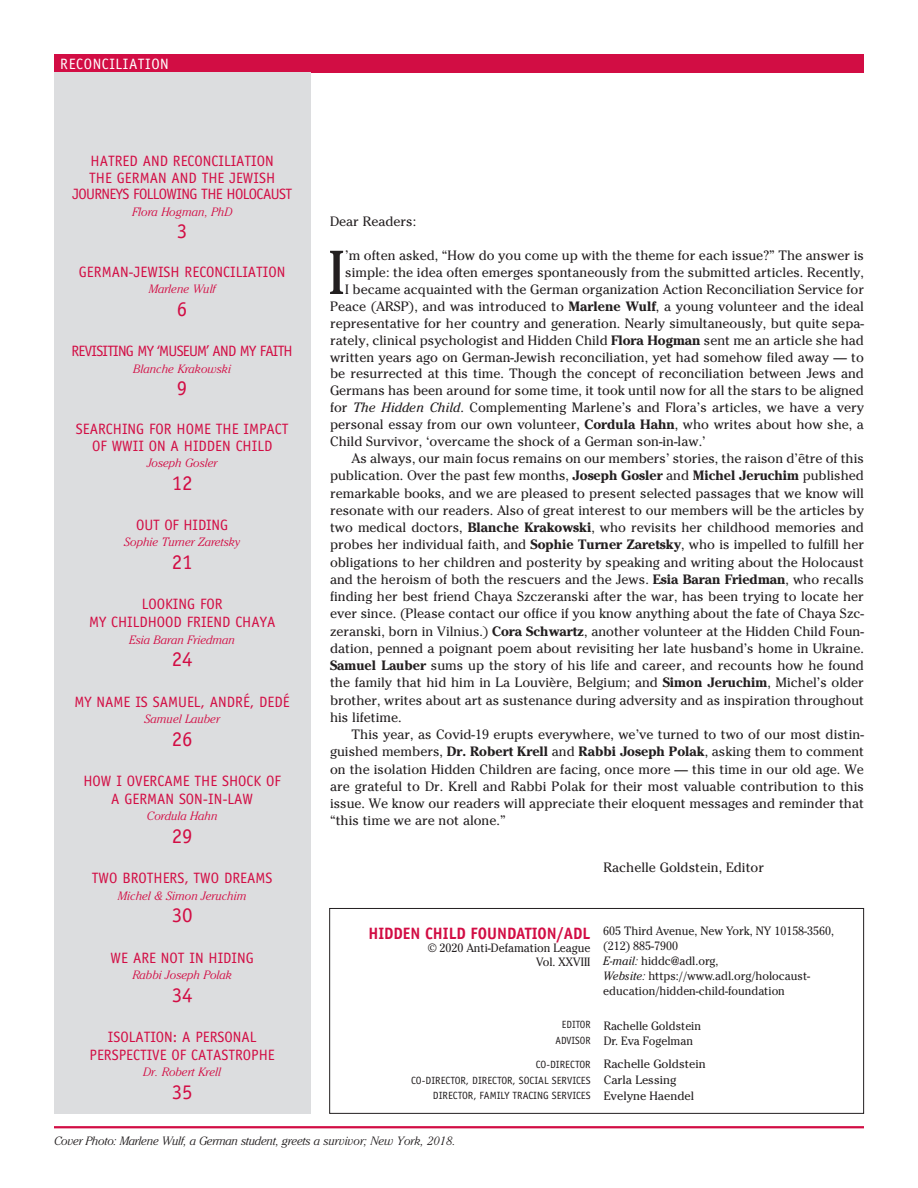
<style>
.page{position:relative;width:918px;height:1188px;background:#fff}
.page>*{position:absolute;margin:0;border:0;box-sizing:border-box;transform-origin:0 0}
.t1{font:61.5px "Cheltenham";color:#231f20}
.t2{font:21px "Officina Sans Std";color:#d20d44}
.t3{font:700 16.5px "Officina Sans Std";color:#d20d44;scale:.96 1}
.t4{font:15px/16.5px "Officina Sans Std";color:#d20d44;text-align:center}
.t5{font:15px "Officina Sans Std";letter-spacing:-.05em;color:#d20d44}
.t6{font:15px "Officina Sans Std";letter-spacing:.04em;color:#fff}
.t7{font:13.5px "Cheltenham";color:#231f20}
.t8{font:12px/15px "Cheltenham";color:#231f20;scale:.96 1}
.t9{font:italic 300 12px "Cheltenham";color:#d20d44}
.t10{font:italic 300 12px "Cheltenham";letter-spacing:-.02em;color:#231f20}
.t11{font:12px/15.9px "Cheltenham";color:#231f20}
.t12{font:10.5px/15.8px "Officina Sans Std";color:#231f20;text-align:right}
.t13{font:10.5px/15.8px "Officina Sans Std";color:#231f20;text-align:right;scale:.96 1}
.s1{font-weight:700}
.s2{font-style:italic}
</style>
<div class="page">
<div style="left:54px;top:54px;width:810px;height:18px;background:#d20d44"></div>
<hr style="left:54px;top:1126px;width:810px;height:2px;background:#d20d44">
<div style="left:54px;top:72px;width:256px;height:1042px;background:#dcdddf"></div>
<div style="left:329px;top:908px;width:535px;height:206px;border:1px solid #231f20"></div>
<p class="t6" style="left:60px;top:55px;width:110px">RECONCILIATION</p>
<p class="t4" style="left:72px;top:153px;width:221px">HATRED AND RECONCILIATION<br>THE GERMAN AND THE JEWISH<br>JOURNEYS FOLLOWING THE HOLOCAUST</p>
<p class="t9" style="left:132px;top:205px;width:102px">Flora Hogman, PhD</p>
<h2 class="t2" style="left:177px;top:219px;width:12px">3</h2>
<p class="t4" style="left:79px;top:264px;width:208px">GERMAN-JEWISH RECONCILIATION</p>
<p class="t9" style="left:149px;top:283px;width:68px">Marlene Wulf</p>
<h2 class="t2" style="left:177px;top:297px;width:12px">6</h2>
<p class="t5" style="left:72px;top:342px;width:223px">REVISITING MY ‘MUSEUM’ AND MY FAITH</p>
<p class="t9" style="left:133px;top:362px;width:99px">Blanche Krakowski</p>
<h2 class="t2" style="left:177px;top:376px;width:12px">9</h2>
<p class="t4" style="left:76px;top:421px;width:214px">SEARCHING FOR HOME THE IMPACT<br>OF WWII ON A HIDDEN CHILD</p>
<p class="t9" style="left:147px;top:456px;width:72px">Joseph Gosler</p>
<h2 class="t2" style="left:172px;top:470px;width:22px">12</h2>
<p class="t4" style="left:136px;top:517px;width:93px">OUT OF HIDING</p>
<p class="t9" style="left:124px;top:536px;width:118px">Sophie Turner Zaretsky</p>
<h2 class="t2" style="left:172px;top:550px;width:22px">21</h2>
<p class="t4" style="left:89px;top:595px;width:188px;line-height:18px">LOOKING FOR<br>MY CHILDHOOD FRIEND CHAYA</p>
<p class="t9" style="left:129px;top:633px;width:107px">Esia Baran Friedman</p>
<h2 class="t2" style="left:172px;top:647px;width:22px">24</h2>
<p class="t4" style="left:75px;top:693px;width:217px">MY NAME IS SAMUEL, ANDRÉ, DEDÉ</p>
<p class="t9" style="left:145px;top:712px;width:77px">Samuel Lauber</p>
<h2 class="t2" style="left:172px;top:726px;width:22px">26</h2>
<p class="t4" style="left:83px;top:772px;width:199px;line-height:18px">HOW I OVERCAME THE SHOCK OF<br>A GERMAN SON-IN-LAW</p>
<p class="t9" style="left:147px;top:810px;width:72px">Cordula Hahn</p>
<h2 class="t2" style="left:172px;top:824px;width:22px">29</h2>
<p class="t4" style="left:92px;top:870px;width:182px">TWO BROTHERS, TWO DREAMS</p>
<p class="t9" style="left:118px;top:889px;width:130px">Michel &amp; Simon Jeruchim</p>
<h2 class="t2" style="left:172px;top:903px;width:22px">30</h2>
<p class="t4" style="left:111px;top:949px;width:145px">WE ARE NOT IN HIDING</p>
<p class="t9" style="left:132px;top:968px;width:101px">Rabbi Joseph Polak</p>
<h2 class="t2" style="left:172px;top:982px;width:22px">34</h2>
<p class="t4" style="left:90px;top:1028px;width:187px;line-height:18px">ISOLATION: A PERSONAL<br>PERSPECTIVE OF CATASTROPHE</p>
<p class="t9" style="left:143px;top:1066px;width:79px">Dr. Robert Krell</p>
<h2 class="t2" style="left:172px;top:1080px;width:22px">35</h2>
<p class="t7" style="left:330px;top:214px;width:88px">Dear Readers:</p>
<h1 class="t1" style="left:328px;top:237px;width:19px">I</h1>
<p class="t7" style="left:345px;top:248px;width:520px">’m often asked, “How do you come up with the theme for each issue?” The answer is</p>
<p class="t7" style="left:345px;top:265px;width:520px">simple: the idea often emerges spontaneously from the submitted articles. Recently,</p>
<p class="t7" style="left:345px;top:281px;width:520px">I became acquainted with the German organization Action Reconciliation Service for</p>
<p class="t7" style="left:330px;top:298px;width:535px">Peace (ARSP), and was introduced to <span class="s1">Marlene Wulf</span>, a young volunteer and the ideal</p>
<p class="t7" style="left:330px;top:315px;width:535px">representative for her country and generation. Nearly simultaneously, but quite sepa-</p>
<p class="t7" style="left:330px;top:332px;width:535px">rately, clinical psychologist and Hidden Child <span class="s1">Flora Hogman</span> sent me an article she had</p>
<p class="t7" style="left:330px;top:349px;width:535px">written years ago on German-Jewish reconciliation, yet had somehow filed away — to</p>
<p class="t7" style="left:330px;top:366px;width:536px">be resurrected at this time. Though the concept of reconciliation between Jews and</p>
<p class="t7" style="left:330px;top:383px;width:536px">Germans has been around for some time, it took until now for all the stars to be aligned</p>
<p class="t7" style="left:330px;top:400px;width:535px">for <span class="s2">The Hidden Child</span>. Complementing Marlene’s and Flora’s articles, we have a very</p>
<p class="t7" style="left:330px;top:416px;width:535px">personal essay from our own volunteer, <span class="s1">Cordula Hahn</span>, who writes about how she, a</p>
<p class="t7" style="left:330px;top:433px;width:377px">Child Survivor, ‘overcame the shock of a German son-in-law.’</p>
<p class="t7" style="left:352px;top:451px;width:514px">As always, our main focus remains on our members’ stories, the raison d’être of this</p>
<p class="t7" style="left:330px;top:468px;width:535px">publication. Over the past few months, <span class="s1">Joseph Gosler</span> and <span class="s1">Michel Jeruchim</span> published</p>
<p class="t7" style="left:330px;top:485px;width:535px">remarkable books, and we are pleased to present selected passages that we know will</p>
<p class="t7" style="left:330px;top:502px;width:535px">resonate with our readers. Also of great interest to our members will be the articles by</p>
<p class="t7" style="left:330px;top:520px;width:535px">two medical doctors, <span class="s1">Blanche Krakowski</span>, who revisits her childhood memories and</p>
<p class="t7" style="left:330px;top:537px;width:536px">probes her individual faith, and <span class="s1">Sophie Turner Zaretsky</span>, who is impelled to fulfill her</p>
<p class="t7" style="left:330px;top:554px;width:535px">obligations to her children and posterity by speaking and writing about the Holocaust</p>
<p class="t7" style="left:330px;top:571px;width:535px">and the heroism of both the rescuers and the Jews. <span class="s1">Esia Baran Friedman</span>, who recalls</p>
<p class="t7" style="left:330px;top:589px;width:535px">finding her best friend Chaya Szczeranski after the war, has been trying to locate her</p>
<p class="t7" style="left:330px;top:606px;width:535px">ever since. (Please contact our office if you know anything about the fate of Chaya Szc-</p>
<p class="t7" style="left:330px;top:623px;width:535px">zeranski, born in Vilnius.) <span class="s1">Cora Schwartz</span>, another volunteer at the Hidden Child Foun-</p>
<p class="t7" style="left:330px;top:640px;width:535px">dation, penned a poignant poem about revisiting her late husband’s home in Ukraine.</p>
<p class="t7" style="left:330px;top:658px;width:536px"><span class="s1">Samuel Lauber</span> sums up the story of his life and career, and recounts how he found</p>
<p class="t7" style="left:330px;top:675px;width:535px">the family that hid him in La Louvière, Belgium; and <span class="s1">Simon Jeruchim</span>, Michel’s older</p>
<p class="t7" style="left:330px;top:692px;width:536px">brother, writes about art as sustenance during adversity and as inspiration throughout</p>
<p class="t7" style="left:330px;top:709px;width:73px">his lifetime.</p>
<p class="t7" style="left:352px;top:727px;width:514px">This year, as Covid-19 erupts everywhere, we’ve turned to two of our most distin-</p>
<p class="t7" style="left:330px;top:744px;width:536px">guished members, <span class="s1">Dr. Robert Krell</span> and <span class="s1">Rabbi Joseph Polak</span>, asking them to comment</p>
<p class="t7" style="left:330px;top:761px;width:535px">on the isolation Hidden Children are facing, once more — this time in our old age. We</p>
<p class="t7" style="left:330px;top:778px;width:535px">are grateful to Dr. Krell and Rabbi Polak for their most valuable contribution to this</p>
<p class="t7" style="left:330px;top:796px;width:535px">issue. We know our readers will appreciate their eloquent messages and reminder that</p>
<p class="t7" style="left:330px;top:813px;width:177px">“this time we are not alone.”</p>
<p class="t7" style="left:604px;top:860px;width:162px">Rachelle Goldstein, Editor</p>
<p class="t3" style="left:368px;top:923px;width:233px">HIDDEN CHILD FOUNDATION/ADL</p>
<p class="t8" style="left:428px;top:941px;width:171px;line-height:13.5px;text-align:right">© 2020 Anti-Defamation League<br>Vol. XXVIII</p>
<p class="t13" style="left:555px;top:1017px;width:38px">EDITOR<br>ADVISOR</p>
<p class="t12" style="left:411px;top:1057px;width:181px">CO-DIRECTOR<br>CO-DIRECTOR, DIRECTOR, SOCIAL SERVICES<br>DIRECTOR, FAMILY TRACING SERVICES</p>
<p class="t8" style="left:603px;top:924px;width:242px">605 Third Avenue, New York, NY 10158-3560, (212) 885-7900<br><span class="s2">E-mail:</span> hiddc@adl.org,<br><span class="s2">Website:</span> https://www.adl.org/holocaust&shy;education/hidden-child-foundation</p>
<p class="t8" style="left:604px;top:1018px;width:103px;line-height:15.8px">Rachelle Goldstein<br>Dr. Eva Fogelman</p>
<p class="t11" style="left:604px;top:1056px;width:103px">Rachelle Goldstein<br>Carla Lessing<br>Evelyne Haendel</p>
<p class="t10" style="left:54px;top:1134px;width:403px">Cover Photo: Marlene Wulf, a German student, greets a survivor; New York, 2018.</p>
</div>
